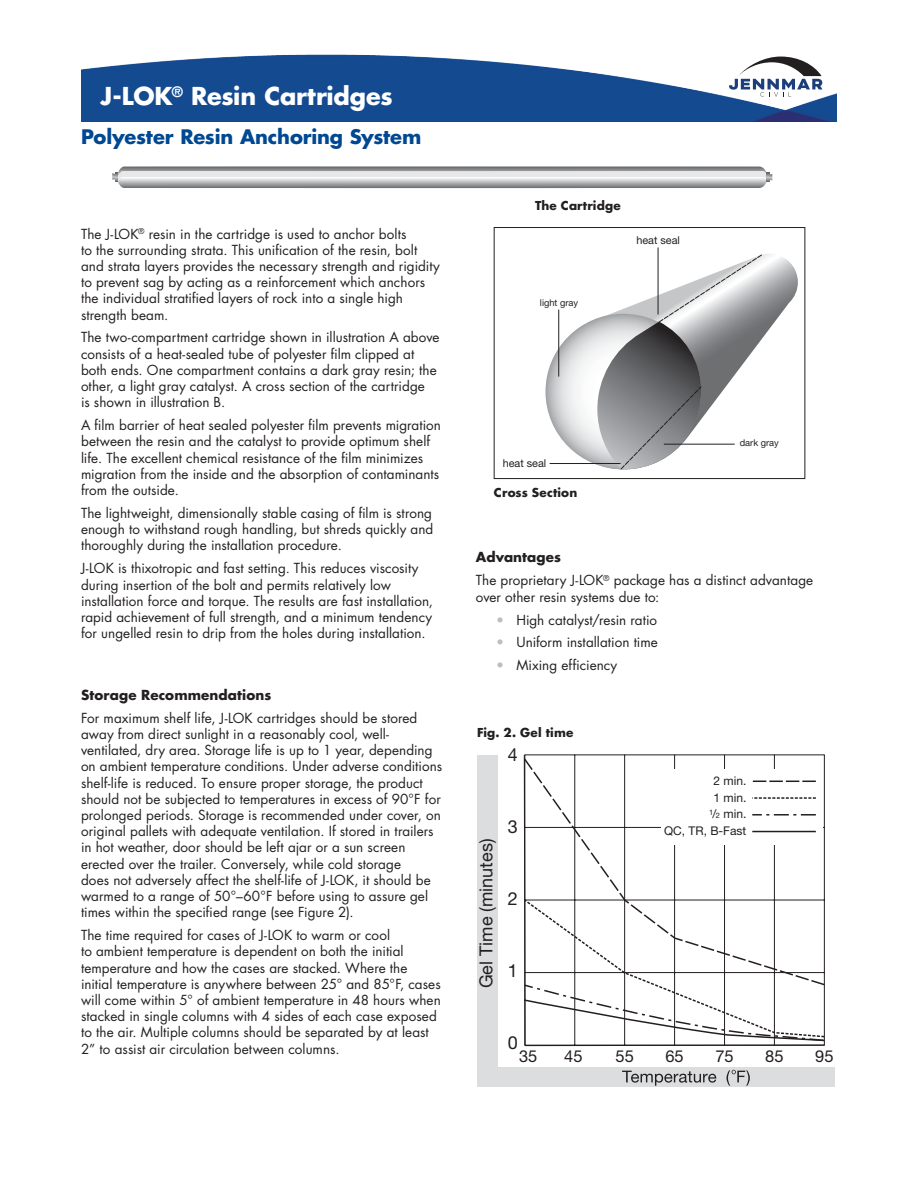
<style>
.page{position:relative;width:918px;height:1188px;background:#fff}
.page>*{position:absolute;margin:0;border:0;box-sizing:border-box;transform-origin:0 0}
.t1{font:700 24px "Futura Std";letter-spacing:-.01em;color:#fff}
.t2{font:700 19.5px "Futura Std";letter-spacing:-.01em;color:#004892}
.t3{font:18px "Helvetica Neue";color:#231f20}
.t4{font:16.5px "Helvetica Neue";color:#231f20}
.t5{font:13.5px/16.2px "Futura Std";letter-spacing:.005em;color:#231f20}
.t6{font:700 13.5px "Futura Std";letter-spacing:.01em;color:#231f20}
.t7{font:700 12px "Futura Std";letter-spacing:.015em;color:#231f20}
.t8{font:12px/16.5px "Helvetica Neue";color:#231f20;text-align:right}
.t9{font:10.8px "Helvetica Neue";color:#231f20}
.t10{font:9.3px "Helvetica Neue";color:#231f20}
.s1{font-weight:700}
.s2{color:#bcbec0}
.s3{font-size:7.5px}
</style>
<div class="page">
<img style="left:81px;top:54px;width:756px;height:68px">
<svg style="left:729px;top:57px;width:93px;height:40px"></svg>
<svg style="left:112px;top:166px;width:661px;height:22px;background:#babbbd"></svg>
<svg style="left:547px;top:254px;width:251px;height:211px"></svg>
<svg style="left:546px;top:314px;width:155px;height:155px"></svg>
<svg style="left:597px;top:253px;width:166px;height:217px"></svg>
<hr style="left:658px;top:247px;width:1px;height:67px;background:#231f20">
<hr style="left:558px;top:310px;width:1px;height:67px;background:#231f20">
<hr style="left:550px;top:463px;width:71px;height:1px;background:#231f20">
<hr style="left:664px;top:444px;width:71px;height:1px;background:#231f20">
<div style="left:494px;top:227px;width:311px;height:252px;border:1px solid #231f20"></div>
<div style="left:477px;top:755px;width:20px;height:312px;background:#dcddde"></div>
<div style="left:477px;top:1067px;width:357px;height:20px;background:#dcddde"></div>
<svg style="left:622px;top:1071px;width:94px;height:15px"></svg>
<svg style="left:727px;top:1070px;width:23px;height:16px"></svg>
<svg style="left:524px;top:754px;width:301px;height:292px"></svg>
<svg style="left:524px;top:987px;width:301px;height:55px"></svg>
<svg style="left:523px;top:757px;width:302px;height:230px"></svg>
<div style="left:661px;top:769px;width:162px;height:76px;background:#fff"></div>
<svg style="left:752px;top:781px;width:64px;height:1px"></svg>
<svg style="left:752px;top:797px;width:64px;height:2px"></svg>
<svg style="left:752px;top:814px;width:64px;height:2px"></svg>
<hr style="left:752px;top:831px;width:64px;height:1px;background:#231f20">
<h1 class="t1" style="left:100px;top:80px;width:294px">J-LOK<sup>®</sup> Resin Cartridges</h1>
<h2 class="t2" style="left:81px;top:124px;width:342px">Polyester Resin Anchoring System</h2>
<p class="t5" style="left:81px;top:226px;width:360px">The J-LOK<sup>®</sup> resin in the cartridge is used to anchor bolts<br>to the surrounding strata. This unification of the resin, bolt and strata layers provides the necessary strength and rigidity to prevent sag by acting as a reinforcement which anchors the individual stratified layers of rock into a single high strength beam.</p>
<p class="t5" style="left:81px;top:330px;width:360px">The two-compartment cartridge shown in illustration A above consists of a heat-sealed tube of polyester film clipped at both ends. One compartment contains a dark gray resin; the other, a light gray catalyst. A cross section of the cartridge<br>is shown in illustration B.</p>
<p class="t5" style="left:81px;top:417px;width:362px">A film barrier of heat sealed polyester film prevents migration between the resin and the catalyst to provide optimum shelf life. The excellent chemical resistance of the film minimizes migration from the inside and the absorption of contaminants from the outside.</p>
<p class="t5" style="left:81px;top:505px;width:354px;text-align:justify">The lightweight, dimensionally stable casing of film is strong enough to withstand rough handling, but shreds quickly and thoroughly during the installation procedure.</p>
<p class="t5" style="left:81px;top:560px;width:354px">J-LOK is thixotropic and fast setting. This reduces viscosity during insertion of the bolt and permits relatively low installation force and torque. The results are fast installation, rapid achievement of full strength, and a minimum tendency for ungelled resin to drip from the holes during installation.</p>
<p class="t6" style="left:81px;top:686px;width:192px">Storage Recommendations</p>
<p class="t5" style="left:81px;top:710px;width:363px">For maximum shelf life, J-LOK cartridges should be stored away from direct sunlight in a reasonably cool, well&shy;ventilated, dry area. Storage life is up to 1 year, depending on ambient temperature conditions. Under adverse conditions shelf-life is reduced. To ensure proper storage, the product should not be subjected to temperatures in excess of 90°F for prolonged periods. Storage is recommended under cover, on original pallets with adequate ventilation. If stored in trailers in hot weather, door should be left ajar or a sun screen erected over the trailer. Conversely, while cold storage<br>does not adversely affect the shelf-life of J-LOK, it should be warmed to a range of 50°–60°F before using to assure gel times within the specified range (see Figure 2).</p>
<p class="t5" style="left:81px;top:927px;width:361px">The time required for cases of J-LOK to warm or cool<br>to ambient temperature is dependent on both the initial temperature and how the cases are stacked. Where the initial temperature is anywhere between 25° and 85°F, cases will come within 5° of ambient temperature in 48 hours when stacked in single columns with 4 sides of each case exposed to the air. Multiple columns should be separated by at least 2” to assist air circulation between columns.</p>
<p class="t7" style="left:535px;top:197px;width:87px">The Cartridge</p>
<p class="t9" style="left:636px;top:234px;width:45px">heat seal</p>
<p class="t10" style="left:540px;top:297px;width:40px">light gray</p>
<p class="t9" style="left:503px;top:456px;width:45px">heat seal</p>
<p class="t7" style="left:494px;top:485px;width:85px">Cross Section</p>
<p class="t10" style="left:740px;top:438px;width:41px">dark gray</p>
<p class="t5" style="left:476px;top:546px;width:339px;line-height:23px"><span class="s1">Advantages<br></span>The proprietary J-LOK<sup>®</sup> package has a distinct advantage</p>
<p class="t5" style="left:476px;top:589px;width:185px">over other resin systems due to:</p>
<p class="t5" style="left:496px;top:612px;width:163px"><span class="s2">•</span> High catalyst/resin ratio</p>
<p class="t5" style="left:496px;top:635px;width:163px"><span class="s2">•</span> Uniform installation time</p>
<p class="t5" style="left:496px;top:658px;width:123px"><span class="s2">•</span> Mixing efficiency</p>
<p class="t7" style="left:477px;top:725px;width:98px">Fig. 2. Gel time</p>
<h3 class="t3" style="left:508px;top:744px;width:12px">4</h3>
<h3 class="t3" style="left:475px;top:988px;width:151px;rotate:-90deg">Gel Time (minutes)</h3>
<h3 class="t3" style="left:508px;top:816px;width:12px">3</h3>
<h3 class="t3" style="left:508px;top:888px;width:12px">2</h3>
<h3 class="t3" style="left:508px;top:960px;width:12px">1</h3>
<p class="t8" style="left:664px;top:772px;width:84px">2 min.<br>1 min.<br><sup>1</sup>/<span class="s3">2</span> min.<br>QC, TR, B-Fast</p>
<h3 class="t3" style="left:508px;top:1032px;width:12px">0</h3>
<p class="t4" style="left:519px;top:1047px;width:20px">35</p>
<p class="t4" style="left:564px;top:1047px;width:20px">45</p>
<p class="t4" style="left:616px;top:1047px;width:20px">55</p>
<p class="t4" style="left:665px;top:1047px;width:20px">65</p>
<p class="t4" style="left:715px;top:1047px;width:20px">75</p>
<p class="t4" style="left:765px;top:1047px;width:20px">85</p>
<p class="t4" style="left:815px;top:1047px;width:20px">95</p>
</div>
